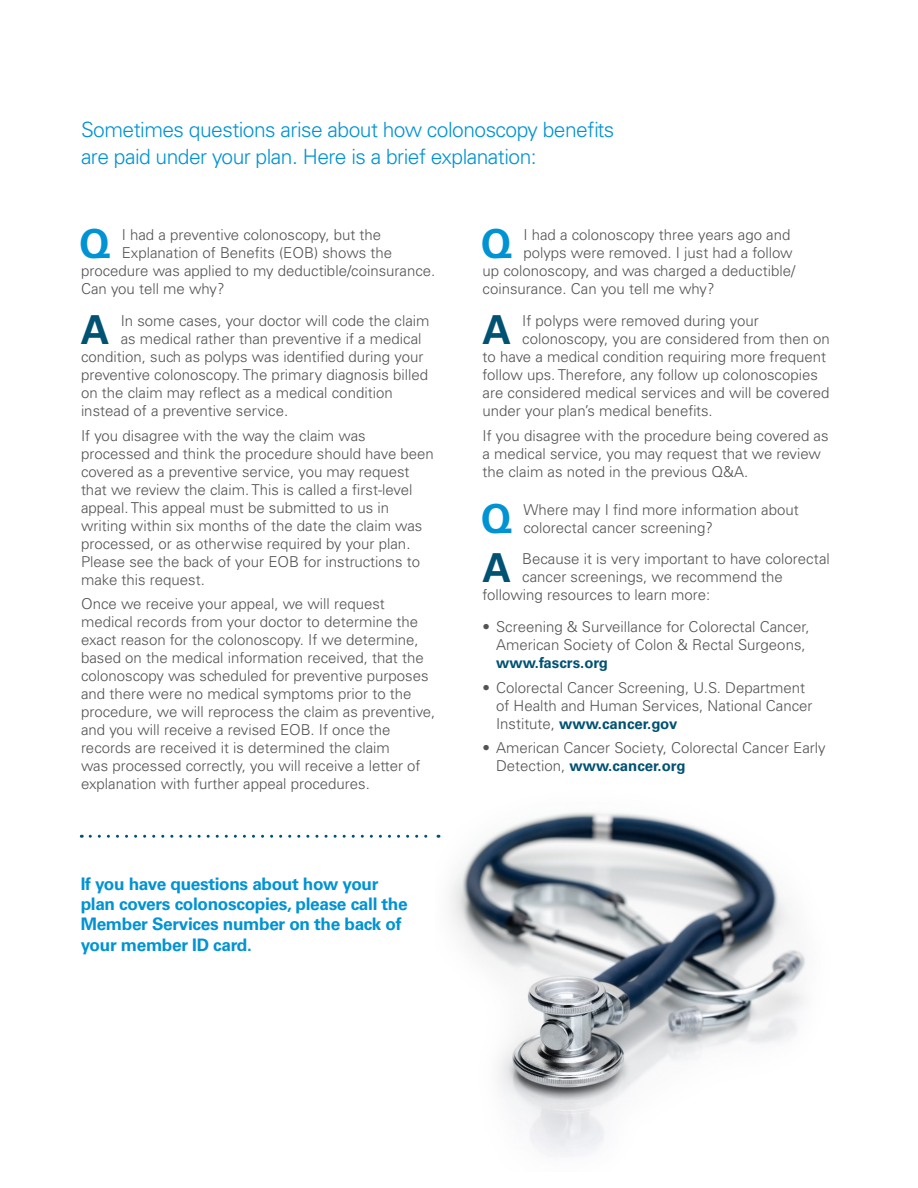
<style>
.page{position:relative;width:918px;height:1188px;background:#fff}
.page>*{position:absolute;margin:0;border:0;box-sizing:border-box;transform-origin:0 0}
.t1{font:700 39.9px "Univers LT Std";color:#0093d3}
.t2{font:700 39.9px "Univers LT Std";color:#005273}
.Paragraph_Style_1{font:300 21px/27px "Univers LT Std";letter-spacing:-.025em;color:#0093d3}
.Paragraph_Style_1-2{font:700 17.25px/20.2px "Univers LT Std";letter-spacing:-.02em;color:#0093d3}
.t3{font:300 15px/18px "Univers LT Std";color:#535354}
.s1{font-weight:700;color:#005273}
</style>
<div class="page">
<img style="left:437px;top:812px;width:369px;height:345px">
<svg style="left:90px;top:835px;width:349px;height:3px"></svg>
<p class="Paragraph_Style_1" style="left:81px;top:116px;width:535px">Sometimes questions arise about how colonoscopy benefits are paid under your plan. Here is a brief explanation:</p>
<p class="t1" style="left:80px;top:221px;width:33px">Q</p>
<p class="t3" style="left:122px;top:226px;width:261px">I had a preventive colonoscopy, but the</p>
<p class="t3" style="left:122px;top:244px;width:272px">Explanation of Benefits (EOB) shows the</p>
<p class="t3" style="left:81px;top:262px;width:356px">procedure was applied to my deductible/coinsurance.</p>
<p class="t3" style="left:81px;top:280px;width:145px">Can you tell me why?</p>
<p class="t2" style="left:81px;top:306px;width:30px">A</p>
<p class="t3" style="left:121px;top:312px;width:310px">In some cases, your doctor will code the claim</p>
<p class="t3" style="left:121px;top:330px;width:302px">as medical rather than preventive if a medical</p>
<p class="t3" style="left:81px;top:348px;width:344px">condition, such as polyps was identified during your</p>
<p class="t3" style="left:81px;top:366px;width:349px">preventive colonoscopy. The primary diagnosis billed</p>
<p class="t3" style="left:81px;top:384px;width:313px">on the claim may reflect as a medical condition</p>
<p class="t3" style="left:81px;top:402px;width:209px">instead of a preventive service.</p>
<p class="t3" style="left:81px;top:426px;width:354px">If you disagree with the way the claim was processed and think the procedure should have been covered as a preventive service, you may request that we review the claim. This is called a first-level appeal. This appeal must be submitted to us in writing within six months of the date the claim was processed, or as otherwise required by your plan.<br>Please see the back of your EOB for instructions to make this request.</p>
<p class="t3" style="left:81px;top:595px;width:356px">Once we receive your appeal, we will request medical records from your doctor to determine the exact reason for the colonoscopy. If we determine, based on the medical information received, that the colonoscopy was scheduled for preventive purposes and there were no medical symptoms prior to the procedure, we will reprocess the claim as preventive, and you will receive a revised EOB. If once the records are received it is determined the claim<br>was processed correctly, you will receive a letter of explanation with further appeal procedures.</p>
<p class="t1" style="left:481px;top:221px;width:33px">Q</p>
<p class="t3" style="left:523px;top:226px;width:269px">I had a colonoscopy three years ago and</p>
<p class="t3" style="left:523px;top:244px;width:271px">polyps were removed. I just had a follow</p>
<p class="t3" style="left:483px;top:262px;width:314px">up colonoscopy, and was charged a deductible/</p>
<p class="t3" style="left:483px;top:280px;width:233px">coinsurance. Can you tell me why?</p>
<p class="t2" style="left:482px;top:306px;width:30px">A</p>
<p class="t3" style="left:522px;top:312px;width:238px">If polyps were removed during your</p>
<p class="t3" style="left:522px;top:330px;width:309px">colonoscopy, you are considered from then on</p>
<p class="t3" style="left:483px;top:348px;width:345px">to have a medical condition requiring more frequent</p>
<p class="t3" style="left:483px;top:366px;width:337px">follow ups. Therefore, any follow up colonoscopies</p>
<p class="t3" style="left:483px;top:384px;width:348px">are considered medical services and will be covered</p>
<p class="t3" style="left:483px;top:402px;width:232px">under your plan’s medical benefits.</p>
<p class="t3" style="left:483px;top:426px;width:347px">If you disagree with the procedure being covered as a medical service, you may request that we review the claim as noted in the previous Q&amp;A.</p>
<p class="t1" style="left:481px;top:495px;width:33px">Q</p>
<p class="t3" style="left:523px;top:501px;width:277px">Where may I find more information about colorectal cancer screening?</p>
<p class="t2" style="left:482px;top:545px;width:30px">A</p>
<p class="t3" style="left:522px;top:550px;width:309px">Because it is very important to have colorectal</p>
<p class="t3" style="left:522px;top:568px;width:262px">cancer screenings, we recommend the</p>
<p class="t3" style="left:483px;top:586px;width:229px">following resources to learn more:</p>
<p class="t3" style="left:496px;top:618px;width:315px;text-indent:-14px">• Screening &amp; Surveillance for Colorectal Cancer,<br>American Society of Colon &amp; Rectal Surgeons, <span class="s1">www.fascrs.org</span></p>
<p class="t3" style="left:496px;top:678px;width:318px;text-indent:-14px">• Colorectal Cancer Screening, U.S. Department of Health and Human Services, National Cancer<br>Institute, <span class="s1">www.cancer.gov</span></p>
<p class="t3" style="left:496px;top:739px;width:331px;text-indent:-14px">• American Cancer Society, Colorectal Cancer Early<br>Detection, <span class="s1">www.cancer.org</span></p>
<p class="Paragraph_Style_1-2" style="left:81px;top:874px;width:328px">If you have questions about how your plan covers colonoscopies, please call the Member Services number on the back of your member ID card.</p>
</div>
